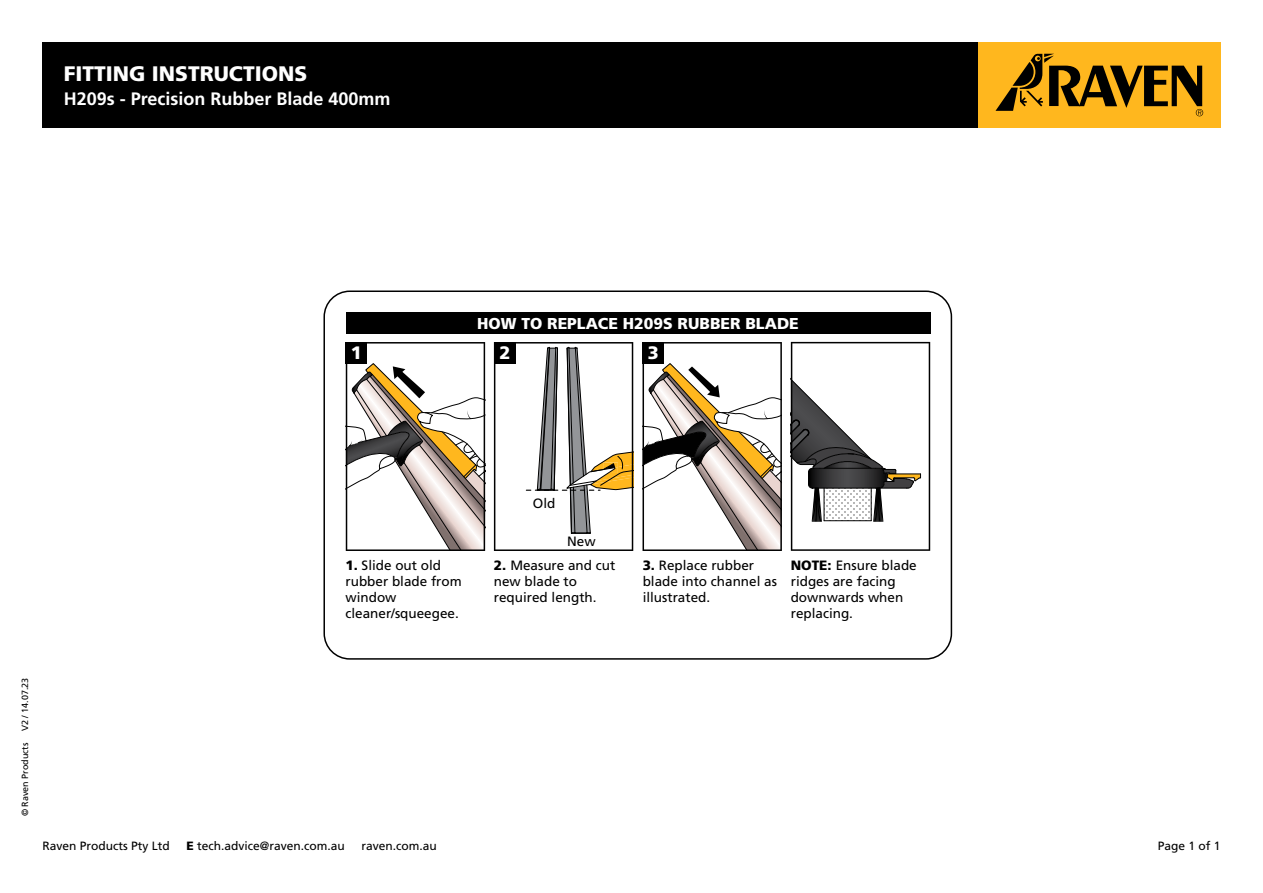
<style>
.page{position:relative;width:1263px;height:893px;background:#fff}
.page>*{position:absolute;margin:0;border:0;box-sizing:border-box;transform-origin:0 0}
.t1{font:900 21px "Frutiger LT Std";color:#fff}
.t2{font:700 18px "Frutiger LT Std";color:#fff}
.t3{font:900 18px "Frutiger LT Std";color:#fff}
.t4{font:900 15.75px "Frutiger LT Std";color:#fff}
.t5{font:13.5px/16.2px "Frutiger LT Std";color:#000}
.t6{font:12px "Frutiger LT Std";color:#000}
.t7{font:9px "Frutiger LT Std";color:#000}
.s1{font-weight:900}
</style>
<div class="page">
<div style="left:978px;top:43px;width:242px;height:85px;background:#ffb71e"></div>
<svg style="left:995px;top:54px;width:208px;height:62px"></svg>
<div style="left:43px;top:43px;width:935px;height:85px;background:#000"></div>
<div style="left:346px;top:312px;width:584px;height:22px;background:#000"></div>
<svg style="left:494px;top:342px;width:139px;height:209px"></svg>
<svg style="left:642px;top:342px;width:140px;height:209px"></svg>
<svg style="left:346px;top:342px;width:139px;height:209px"></svg>
<svg style="left:791px;top:342px;width:139px;height:209px"></svg>
<div style="left:323px;top:290px;width:629px;height:370px;border:2px solid #000;border-radius:26px"></div>
<h1 class="t1" style="left:64px;top:61px;width:245px">FITTING INSTRUCTIONS</h1>
<h2 class="t2" style="left:64px;top:88px;width:328px">H209s - Precision Rubber Blade 400mm</h2>
<p class="t4" style="left:477px;top:314px;width:323px">HOW TO REPLACE H209S RUBBER BLADE</p>
<h2 class="t3" style="left:351px;top:341px;width:13px">1</h2>
<h2 class="t3" style="left:499px;top:341px;width:13px">2</h2>
<h2 class="t3" style="left:648px;top:341px;width:13px">3</h2>
<p class="t5" style="left:533px;top:495px;width:24px">Old</p>
<p class="t5" style="left:567px;top:533px;width:30px">New</p>
<p class="t5" style="left:345px;top:557px;width:118px"><span class="s1">1.</span> Slide out old rubber blade from window cleaner/squeegee.</p>
<p class="t5" style="left:494px;top:557px;width:123px"><span class="s1">2.</span> Measure and cut new blade to required length.</p>
<p class="t5" style="left:643px;top:557px;width:136px"><span class="s1">3.</span> Replace rubber blade into channel as illustrated.</p>
<p class="t5" style="left:791px;top:557px;width:128px"><span class="s1">NOTE:</span> Ensure blade ridges are facing downwards when replacing.</p>
<p class="t7" style="left:20px;top:731px;width:55px;rotate:-90deg">V2 / 14.07.23</p>
<p class="t7" style="left:20px;top:816px;width:75px;rotate:-90deg">© Raven Products</p>
<p class="t6" style="left:43px;top:839px;width:129px">Raven Products Pty Ltd</p>
<p class="t6" style="left:187px;top:839px;width:160px"><span class="s1">E</span> tech.advice@raven.com.au</p>
<p class="t6" style="left:362px;top:839px;width:77px">raven.com.au</p>
<p class="t6" style="left:1158px;top:839px;width:64px">Page 1 of 1</p>
</div>
